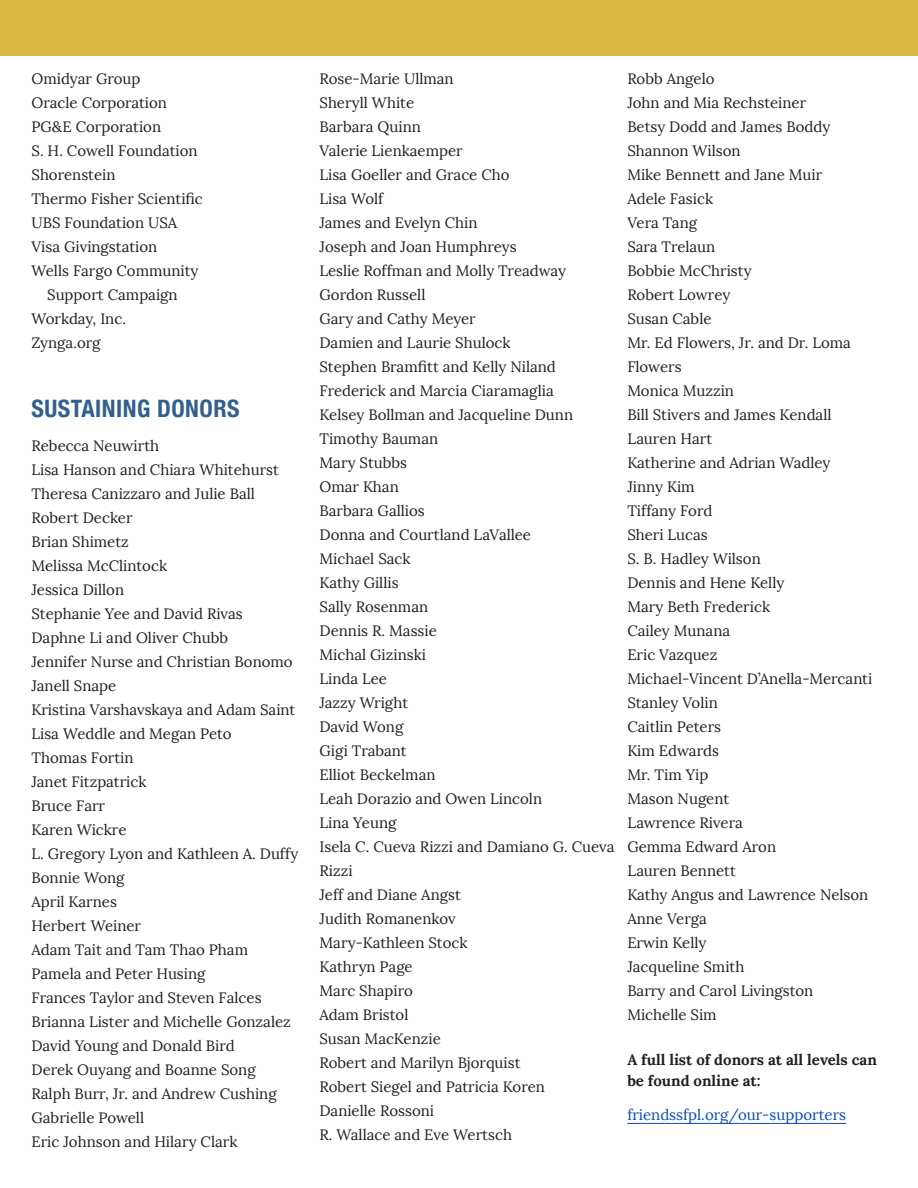
<style>
.page{position:relative;width:918px;height:1188px;background:#fff}
.page>*{position:absolute;margin:0;border:0;box-sizing:border-box;transform-origin:0 0}
.Paragraph_Style_2{font:700 condensed 24px "Helvetica Neue";letter-spacing:.02em;color:#325f8e}
.text{font:15px/24px "Lora";color:#231f20}
.text-2{font:700 15px/21px "Lora";color:#231f20}
.text-3{font:15px "Lora";color:#0b4cb4}
</style>
<div class="page">
<div style="left:0;top:0;width:918px;height:56px;background:#dab844"></div>
<hr style="left:627px;top:1123px;width:219px;height:1px;background:#0b4cb4">
<p class="text" style="left:32px;top:67px;width:111px">Omidyar Group</p>
<p class="text" style="left:32px;top:91px;width:137px">Oracle Corporation</p>
<p class="text" style="left:32px;top:115px;width:131px">PG&amp;E Corporation</p>
<p class="text" style="left:32px;top:139px;width:168px">S. H. Cowell Foundation</p>
<p class="text" style="left:32px;top:163px;width:86px">Shorenstein</p>
<p class="text" style="left:32px;top:187px;width:173px">Thermo Fisher Scientific</p>
<p class="text" style="left:32px;top:211px;width:147px">UBS Foundation USA</p>
<p class="text" style="left:32px;top:235px;width:127px">Visa Givingstation</p>
<p class="text" style="left:32px;top:259px;width:168px">Wells Fargo Community</p>
<p class="text" style="left:47px;top:283px;width:132px">Support Campaign</p>
<p class="text" style="left:32px;top:307px;width:96px">Workday, Inc.</p>
<p class="text" style="left:32px;top:331px;width:71px">Zynga.org</p>
<p class="Paragraph_Style_2" style="left:32px;top:388px;width:210px">SUSTAINING DONORS</p>
<p class="text" style="left:32px;top:434px;width:268px">Rebecca Neuwirth<br>Lisa Hanson and Chiara Whitehurst<br>Theresa Canizzaro and Julie Ball<br>Robert Decker<br>Brian Shimetz<br>Melissa McClintock<br>Jessica Dillon<br>Stephanie Yee and David Rivas<br>Daphne Li and Oliver Chubb<br>Jennifer Nurse and Christian Bonomo<br>Janell Snape<br>Kristina Varshavskaya and Adam Saint<br>Lisa Weddle and Megan Peto<br>Thomas Fortin<br>Janet Fitzpatrick<br>Bruce Farr<br>Karen Wickre<br>L. Gregory Lyon and Kathleen A. Duffy<br>Bonnie Wong<br>April Karnes<br>Herbert Weiner<br>Adam Tait and Tam Thao Pham<br>Pamela and Peter Husing<br>Frances Taylor and Steven Falces<br>Brianna Lister and Michelle Gonzalez<br>David Young and Donald Bird<br>Derek Ouyang and Boanne Song<br>Ralph Burr, Jr. and Andrew Cushing<br>Gabrielle Powell<br>Eric Johnson and Hilary Clark</p>
<p class="text" style="left:320px;top:67px;width:296px">Rose-Marie Ullman<br>Sheryll White<br>Barbara Quinn<br>Valerie Lienkaemper<br>Lisa Goeller and Grace Cho<br>Lisa Wolf<br>James and Evelyn Chin<br>Joseph and Joan Humphreys<br>Leslie Roffman and Molly Treadway<br>Gordon Russell<br>Gary and Cathy Meyer<br>Damien and Laurie Shulock<br>Stephen Bramfitt and Kelly Niland<br>Frederick and Marcia Ciaramaglia<br>Kelsey Bollman and Jacqueline Dunn<br>Timothy Bauman<br>Mary Stubbs<br>Omar Khan<br>Barbara Gallios<br>Donna and Courtland LaVallee<br>Michael Sack<br>Kathy Gillis<br>Sally Rosenman<br>Dennis R. Massie<br>Michal Gizinski<br>Linda Lee<br>Jazzy Wright<br>David Wong<br>Gigi Trabant<br>Elliot Beckelman<br>Leah Dorazio and Owen Lincoln<br>Lina Yeung<br>Isela C. Cueva Rizzi and Damiano G. Cueva<br>Rizzi<br>Jeff and Diane Angst<br>Judith Romanenkov<br>Mary-Kathleen Stock<br>Kathryn Page<br>Marc Shapiro<br>Adam Bristol<br>Susan MacKenzie<br>Robert and Marilyn Bjorquist<br>Robert Siegel and Patricia Koren<br>Danielle Rossoni<br>R. Wallace and Eve Wertsch</p>
<p class="text" style="left:627px;top:67px;width:247px">Robb Angelo<br>John and Mia Rechsteiner<br>Betsy Dodd and James Boddy<br>Shannon Wilson<br>Mike Bennett and Jane Muir<br>Adele Fasick<br>Vera Tang<br>Sara Trelaun<br>Bobbie McChristy<br>Robert Lowrey<br>Susan Cable<br>Mr. Ed Flowers, Jr. and Dr. Loma<br>Flowers<br>Monica Muzzin<br>Bill Stivers and James Kendall<br>Lauren Hart<br>Katherine and Adrian Wadley<br>Jinny Kim<br>Tiffany Ford<br>Sheri Lucas<br>S. B. Hadley Wilson<br>Dennis and Hene Kelly<br>Mary Beth Frederick<br>Cailey Munana<br>Eric Vazquez<br>Michael-Vincent D’Anella-Mercanti<br>Stanley Volin<br>Caitlin Peters<br>Kim Edwards<br>Mr. Tim Yip<br>Mason Nugent<br>Lawrence Rivera<br>Gemma Edward Aron<br>Lauren Bennett<br>Kathy Angus and Lawrence Nelson<br>Anne Verga<br>Erwin Kelly<br>Jacqueline Smith<br>Barry and Carol Livingston<br>Michelle Sim</p>
<p class="text-2" style="left:627px;top:1049px;width:251px">A full list of donors at all levels can be found online at:</p>
<p class="text-3" style="left:627px;top:1106px;width:220px">friendssfpl.org/our-supporters</p>
</div>
